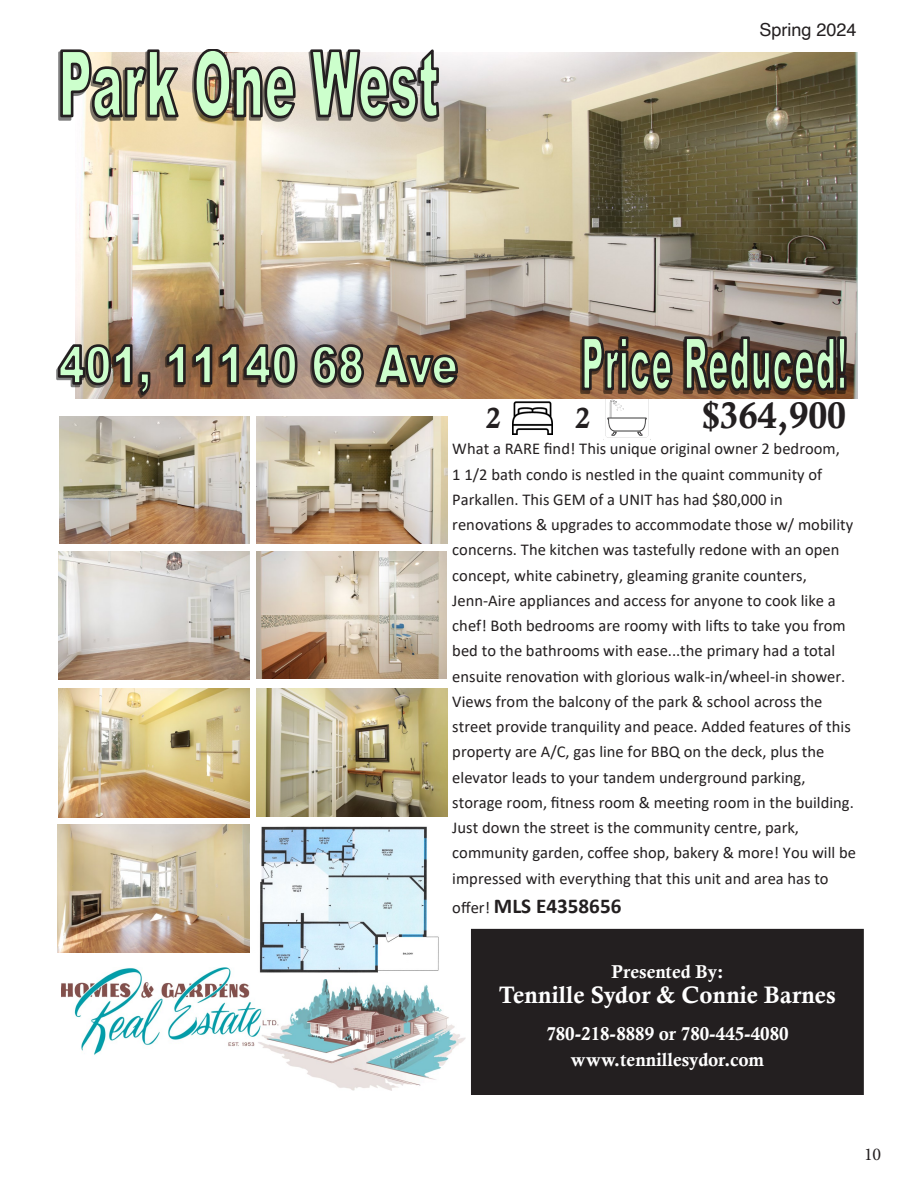
<style>
.page{position:relative;width:918px;height:1188px;background:#fff}
.page>*{position:absolute;margin:0;border:0;box-sizing:border-box;transform-origin:0 0}
.t1{font:37.05px "Calis MT Bol";color:#231f20}
.t2{font:29.1px "Calis MT Bol";color:#231f20}
.t3{font:23.85px "Calis MT Bol";color:#fff}
.t4{font:700 21.15px "Calibri";color:#231f20}
.t5{font:18.6px/26.1px "Calis MT Bol";color:#fff;text-align:center}
.t6{font:18px "Helvetica";color:#231f20}
.t7{font:18px "Minion Pro";color:#231f20}
.t8{font:16.5px/25.2px "Calibri";color:#231f20}
.s1{font-weight:400;font-size:16.5px}
</style>
<div class="page">
<img style="left:603px;top:399px;width:48px;height:41px">
<img style="left:59px;top:417px;width:191px;height:126px">
<img style="left:256px;top:417px;width:192px;height:126px">
<img style="left:57px;top:825px;width:192px;height:127px">
<img style="left:256px;top:552px;width:191px;height:126px">
<img style="left:58px;top:552px;width:192px;height:128px">
<div style="left:471px;top:929px;width:393px;height:165px;background:#231f20"></div>
<img style="left:58px;top:689px;width:192px;height:128px">
<img style="left:256px;top:689px;width:192px;height:128px">
<img style="left:76px;top:52px;width:781px;height:347px">
<img style="left:59px;top:52px;width:379px;height:69px">
<svg style="left:59px;top:49px;width:122px;height:71px;background:#a6b197"></svg>
<img style="left:193px;top:49px;width:104px;height:71px">
<svg style="left:309px;top:49px;width:132px;height:71px;background:#9fae9a"></svg>
<img style="left:512px;top:394px;width:41px;height:40px">
<img style="left:56px;top:347px;width:401px;height:51px">
<svg style="left:57px;top:343px;width:95px;height:55px;background:#93917e"></svg>
<svg style="left:165px;top:343px;width:134px;height:44px;background:#7d775e"></svg>
<svg style="left:310px;top:343px;width:56px;height:44px;background:#7e8570"></svg>
<svg style="left:374px;top:344px;width:86px;height:43px;background:#827a5f"></svg>
<img style="left:62px;top:968px;width:403px;height:123px">
<img style="left:251px;top:817px;width:197px;height:161px">
<img style="left:580px;top:339px;width:265px;height:55px">
<svg style="left:581px;top:335px;width:93px;height:58px;background:#766f56"></svg>
<svg style="left:683px;top:335px;width:165px;height:58px;background:#6d725e"></svg>
<p class="t6" style="left:760px;top:16px;width:99px">Spring 2024</p>
<p class="t2" style="left:486px;top:402px;width:16px">2</p>
<p class="t2" style="left:575px;top:402px;width:16px">2</p>
<p class="t1" style="left:702px;top:394px;width:146px">$364,900</p>
<p class="t8" style="left:452px;top:436px;width:405px">What a RARE find! This unique original owner 2 bedroom,<br>1 1/2 bath condo is nestled in the quaint community of Parkallen. This GEM of a UNIT has had $80,000 in renovations &amp; upgrades to accommodate those w/ mobility concerns. The kitchen was tastefully redone with an open concept, white cabinetry, gleaming granite counters, Jenn-Aire appliances and access for anyone to cook like a chef! Both bedrooms are roomy with lifts to take you from bed to the bathrooms with ease...the primary had a total ensuite renovation with glorious walk-in/wheel-in shower.<br>Views from the balcony of the park &amp; school across the street provide tranquility and peace. Added features of this property are A/C, gas line for BBQ on the deck, plus the elevator leads to your tandem underground parking, storage room, fitness room &amp; meeting room in the building.<br>Just down the street is the community centre, park, community garden, coffee shop, bakery &amp; more! You will be impressed with everything that this unit and area has to</p>
<p class="t4" style="left:452px;top:892px;width:171px"><span class="s1">offer!</span> MLS E4358656</p>
<p class="t5" style="left:612px;top:958px;width:113px">Presented By:</p>
<p class="t3" style="left:499px;top:981px;width:339px">Tennille Sydor &amp; Connie Barnes</p>
<p class="t5" style="left:546px;top:1020px;width:244px">780-218-8889 or 780-445-4080 www.tennillesydor.com</p>
<p class="t7" style="left:864px;top:1142px;width:19px">10</p>
</div>
